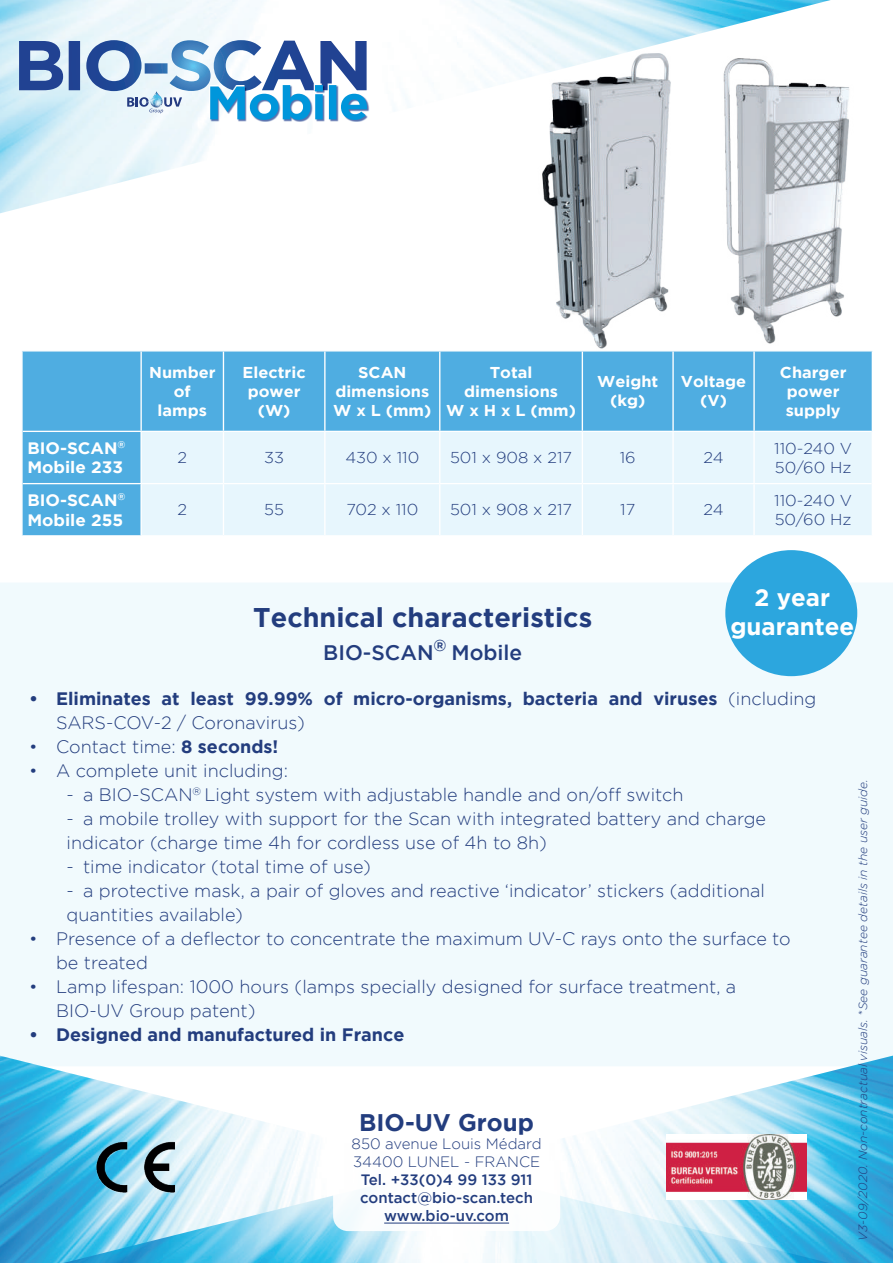
<style>
.page{position:relative;width:893px;height:1263px;background:#fff}
.page>*{position:absolute;margin:0;border:0;box-sizing:border-box;transform-origin:0 0}
.t1{font:700 27px "Gotham";color:#233d7e}
.t2{font:700 24px/28.8px "Gotham";color:#fff;text-align:center}
.t3{font:700 24px "Gotham";color:#233d7e}
.t4{font:500 21px "Gotham";color:#233d7e}
.t5{font:300 18px/24px "Gotham";color:#233d7e}
.t6{font:700 18px/24px "Gotham";color:#233d7e}
.t7{font:700 16.5px/19.8px "Gotham";color:#fff;scale:1.04 1}
.t8{font:700 15.75px/18.9px "Gotham";color:#fff;text-align:center;scale:1.04 1}
.t9{font:300 15.75px/18.9px "Gotham";color:#233d7e;scale:1.04 1}
.t10{font:500 15px/18px "Gotham";color:#233d7e;text-align:center}
.t11{font:300 15px/18px "Gotham";color:#233d7e}
.t12{font:italic 300 12px "Gotham";color:#233d7e}
.s1{font-weight:300}
.s2{font-weight:700}
</style>
<div class="page">
<img style="left:0;top:0;width:831px;height:213px">
<div style="left:0;top:582px;width:893px;height:474px;background:#f1fafd"></div>
<div style="left:725px;top:550px;width:132px;height:126px;background:#2ca6de;border-radius:50%"></div>
<div style="left:23px;top:351px;width:849px;height:184px;background:#4fade1"></div>
<div style="left:142px;top:432px;width:730px;height:103px;background:#e7f6fd"></div>
<hr style="left:23px;top:431px;width:118px;height:1px;background:#fff">
<hr style="left:141px;top:431px;width:82px;height:1px;background:#fff">
<hr style="left:223px;top:431px;width:102px;height:1px;background:#fff">
<hr style="left:325px;top:431px;width:115px;height:1px;background:#fff">
<hr style="left:440px;top:431px;width:142px;height:1px;background:#fff">
<hr style="left:582px;top:431px;width:91px;height:1px;background:#fff">
<hr style="left:673px;top:431px;width:81px;height:1px;background:#fff">
<hr style="left:754px;top:431px;width:118px;height:1px;background:#fff">
<hr style="left:23px;top:483px;width:118px;height:1px;background:#fff">
<hr style="left:141px;top:483px;width:82px;height:1px;background:#fff">
<hr style="left:223px;top:483px;width:102px;height:1px;background:#fff">
<hr style="left:325px;top:483px;width:115px;height:1px;background:#fff">
<hr style="left:440px;top:483px;width:142px;height:1px;background:#fff">
<hr style="left:582px;top:483px;width:91px;height:1px;background:#fff">
<hr style="left:673px;top:483px;width:81px;height:1px;background:#fff">
<hr style="left:754px;top:483px;width:118px;height:1px;background:#fff">
<hr style="left:140px;top:351px;width:2px;height:80px;background:#fff">
<hr style="left:223px;top:351px;width:1px;height:80px;background:#fff">
<hr style="left:324px;top:351px;width:2px;height:80px;background:#fff">
<hr style="left:439px;top:351px;width:1px;height:80px;background:#fff">
<hr style="left:582px;top:351px;width:1px;height:80px;background:#fff">
<hr style="left:672px;top:351px;width:2px;height:80px;background:#fff">
<hr style="left:753px;top:351px;width:2px;height:80px;background:#fff">
<hr style="left:140px;top:432px;width:2px;height:51px;background:#fff">
<hr style="left:223px;top:432px;width:1px;height:51px;background:#fff">
<hr style="left:324px;top:432px;width:2px;height:51px;background:#fff">
<hr style="left:439px;top:432px;width:1px;height:51px;background:#fff">
<hr style="left:582px;top:432px;width:1px;height:51px;background:#fff">
<hr style="left:672px;top:432px;width:2px;height:51px;background:#fff">
<hr style="left:753px;top:432px;width:2px;height:51px;background:#fff">
<hr style="left:140px;top:484px;width:2px;height:51px;background:#fff">
<hr style="left:223px;top:484px;width:1px;height:51px;background:#fff">
<hr style="left:324px;top:484px;width:2px;height:51px;background:#fff">
<hr style="left:439px;top:484px;width:1px;height:51px;background:#fff">
<hr style="left:582px;top:484px;width:1px;height:51px;background:#fff">
<hr style="left:672px;top:484px;width:2px;height:51px;background:#fff">
<hr style="left:753px;top:484px;width:2px;height:51px;background:#fff">
<img style="left:533px;top:51px;width:166px;height:298px">
<img style="left:704px;top:51px;width:145px;height:293px">
<div style="left:210px;top:85px;width:159px;height:37px;background:#214292;opacity:.75"></div>
<svg style="left:86px;top:40px;width:281px;height:80px"></svg>
<img style="left:0;top:1056px;width:63px;height:207px">
<img style="left:63px;top:1055px;width:830px;height:208px">
<div style="left:333px;top:1103px;width:227px;height:128px;background:#fff;border-radius:15px"></div>
<hr style="left:384px;top:1223px;width:125px;height:1px;background:#233d7e">
<img style="left:87px;top:1135px;width:94px;height:65px">
<img style="left:667px;top:1135px;width:140px;height:65px">
<p class="t8" style="left:149px;top:363px;width:65px">Number of lamps</p>
<p class="t8" style="left:243px;top:363px;width:62px">Electric power (W)</p>
<p class="t8" style="left:333px;top:363px;width:96px">SCAN dimensions<br>W x L (mm)</p>
<p class="t8" style="left:446px;top:363px;width:126px">Total dimensions<br>W x H x L (mm)</p>
<p class="t8" style="left:597px;top:372px;width:60px">Weight (kg)</p>
<p class="t8" style="left:681px;top:372px;width:64px">Voltage (V)</p>
<p class="t8" style="left:780px;top:363px;width:65px">Charger power supply</p>
<p class="t7" style="left:27px;top:437px;width:96px">BIO-SCAN<sup>®<br></sup>Mobile 233</p>
<p class="t9" style="left:177px;top:448px;width:11px">2</p>
<p class="t9" style="left:264px;top:448px;width:21px">33</p>
<p class="t9" style="left:345px;top:448px;width:73px">430 x 110</p>
<p class="t9" style="left:450px;top:448px;width:119px">501 x 908 x 217</p>
<p class="t9" style="left:620px;top:448px;width:17px">16</p>
<p class="t9" style="left:704px;top:448px;width:21px">24</p>
<p class="t9" style="left:774px;top:439px;width:76px">110-240 V<br>50/60 Hz</p>
<p class="t7" style="left:27px;top:490px;width:96px">BIO-SCAN<sup>®<br></sup>Mobile 255</p>
<p class="t9" style="left:177px;top:500px;width:11px">2</p>
<p class="t9" style="left:264px;top:500px;width:20px">55</p>
<p class="t9" style="left:346px;top:500px;width:71px">702 x 110</p>
<p class="t9" style="left:450px;top:500px;width:119px">501 x 908 x 217</p>
<p class="t9" style="left:620px;top:500px;width:16px">17</p>
<p class="t9" style="left:704px;top:500px;width:21px">24</p>
<p class="t9" style="left:774px;top:491px;width:76px">110-240 V<br>50/60 Hz</p>
<h2 class="t2" style="left:730px;top:583px;width:125px">2 year guarantee</h2>
<h1 class="t1" style="left:253px;top:602px;width:340px">Technical characteristics</h1>
<p class="t4" style="left:323px;top:640px;width:200px">BIO-SCAN<sup>®</sup> Mobile</p>
<p class="t6" style="left:56px;top:686px;width:762px;text-indent:-27px">• Eliminates at least 99.99% of micro-organisms, bacteria and viruses <span class="s1">(including<br>SARS-COV-2 / Coronavirus)</span></p>
<p class="t5" style="left:29px;top:735px;width:251px">• Contact time: <span class="s2">8 seconds!</span></p>
<p class="t5" style="left:29px;top:759px;width:261px">• A complete unit including:</p>
<p class="t5" style="left:67px;top:783px;width:618px">- a BIO-SCAN<sup>®</sup> Light system with adjustable handle and on/off switch</p>
<p class="t5" style="left:67px;top:807px;width:701px">- a mobile trolley with support for the Scan with integrated battery and charge indicator (charge time 4h for cordless use of 4h to 8h)</p>
<p class="t5" style="left:67px;top:855px;width:306px">- time indicator (total time of use)</p>
<p class="t5" style="left:67px;top:879px;width:700px">- a protective mask, a pair of gloves and reactive ‘indicator’ stickers (additional quantities available)</p>
<p class="t5" style="left:56px;top:927px;width:736px;text-indent:-27px">• Presence of a deflector to concentrate the maximum UV-C rays onto the surface to be treated</p>
<p class="t5" style="left:56px;top:975px;width:682px;text-indent:-27px">• Lamp lifespan: 1000 hours (lamps specially designed for surface treatment, a<br>BIO-UV Group patent)</p>
<p class="t6" style="left:29px;top:1022px;width:377px">• Designed and manufactured in France</p>
<p class="t12" style="left:856px;top:1241px;width:463px;rotate:-90deg">V3-09/2020. Non-contractual visuals. *See guarantee details in the user guide.</p>
<h2 class="t3" style="left:359px;top:1109px;width:176px">BIO-UV Group</h2>
<p class="t11" style="left:352px;top:1134px;width:192px">850 avenue Louis Médard<br>34400 LUNEL - FRANCE</p>
<p class="t10" style="left:360px;top:1170px;width:174px">Tel. +33(0)4 99 133 911 contact@bio-scan.tech www.bio-uv.com</p>
</div>
